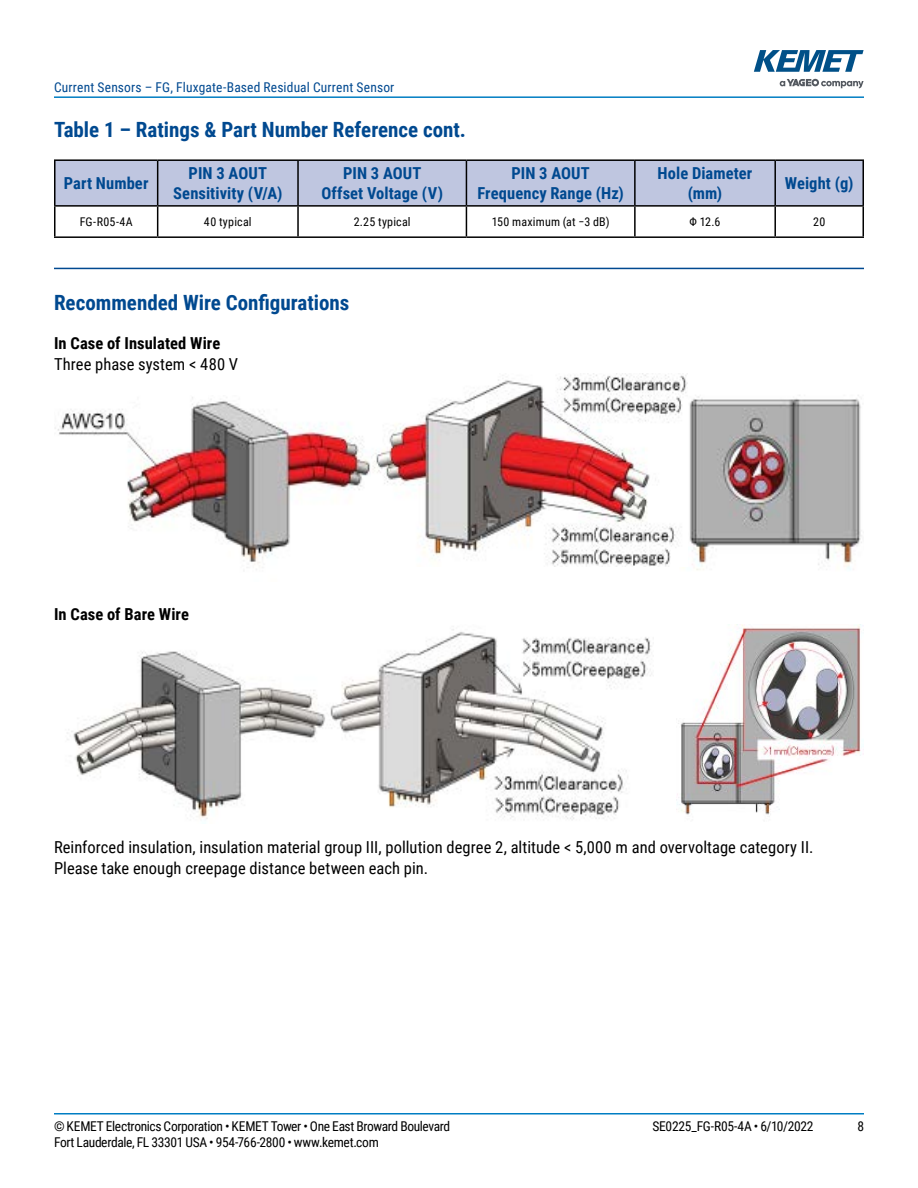
<style>
.page{position:relative;width:918px;height:1188px;background:#fff}
.page>*{position:absolute;margin:0;border:0;box-sizing:border-box;transform-origin:0 0}
.t1{font:700 21px "Roboto Condensed";color:#004990}
.t2{font:16.5px/21px "Roboto Condensed";letter-spacing:.005em;color:#000}
.t3{font:700 16.5px/19.5px "Roboto Condensed";letter-spacing:.005em;color:#004990;text-align:center}
.t4{font:700 16.5px "Roboto Condensed";letter-spacing:.005em;color:#000}
.t5{font:13.5px "Roboto Condensed";letter-spacing:-.025em;color:#000}
.t6{font:13.5px "Roboto Condensed";letter-spacing:.015em;color:#004990}
.t7{font:12px "Roboto Condensed";letter-spacing:.015em;color:#000}
</style>
<div class="page">
<hr style="left:54px;top:1113px;width:810px;height:2px;background:#007dc3">
<hr style="left:54px;top:96px;width:810px;height:2px;background:#007dc3">
<svg style="left:780px;top:79px;width:84px;height:9px"></svg>
<svg style="left:754px;top:50px;width:110px;height:22px"></svg>
<hr style="left:54px;top:268px;width:810px;height:1px;background:#004990">
<hr style="left:862px;top:161px;width:2px;height:44px;background:#000">
<svg style="left:56px;top:161px;width:807px;height:75px"></svg>
<hr style="left:634px;top:207px;width:2px;height:29px;background:#000">
<hr style="left:774px;top:207px;width:2px;height:29px;background:#000">
<hr style="left:862px;top:207px;width:2px;height:29px;background:#000">
<hr style="left:54px;top:159px;width:104px;height:2px;background:#000">
<hr style="left:54px;top:161px;width:2px;height:44px;background:#000">
<hr style="left:158px;top:159px;width:140px;height:2px;background:#000">
<hr style="left:298px;top:159px;width:168px;height:2px;background:#000">
<hr style="left:466px;top:159px;width:169px;height:2px;background:#000">
<hr style="left:635px;top:159px;width:140px;height:2px;background:#000">
<hr style="left:775px;top:159px;width:89px;height:2px;background:#000">
<hr style="left:54px;top:207px;width:2px;height:29px;background:#000">
<hr style="left:54px;top:236px;width:104px;height:2px;background:#000">
<hr style="left:158px;top:236px;width:140px;height:2px;background:#000">
<hr style="left:298px;top:236px;width:168px;height:2px;background:#000">
<hr style="left:466px;top:236px;width:169px;height:2px;background:#000">
<hr style="left:635px;top:236px;width:140px;height:2px;background:#000">
<hr style="left:775px;top:236px;width:89px;height:2px;background:#000">
<hr style="left:54px;top:205px;width:104px;height:2px;background:#000">
<hr style="left:158px;top:205px;width:140px;height:2px;background:#000">
<hr style="left:298px;top:205px;width:168px;height:2px;background:#000">
<hr style="left:466px;top:205px;width:169px;height:2px;background:#000">
<hr style="left:635px;top:205px;width:140px;height:2px;background:#000">
<hr style="left:775px;top:205px;width:89px;height:2px;background:#000">
<img style="left:689px;top:395px;width:173px;height:175px">
<img style="left:55px;top:397px;width:317px;height:173px">
<img style="left:372px;top:374px;width:316px;height:192px">
<svg style="left:121px;top:397px;width:16px;height:4px"></svg>
<svg style="left:195px;top:397px;width:14px;height:3px"></svg>
<img style="left:67px;top:629px;width:585px;height:191px">
<img style="left:676px;top:625px;width:188px;height:190px">
<p class="t6" style="left:54px;top:78px;width:342px">Current Sensors – FG, Fluxgate-Based Residual Current Sensor</p>
<p class="t1" style="left:54px;top:115px;width:414px">Table 1 – Ratings &amp; Part Number Reference cont.</p>
<p class="t3" style="left:64px;top:173px;width:86px">Part Number</p>
<p class="t3" style="left:173px;top:163px;width:111px">PIN 3 AOUT<br>Sensitivity (V/A)</p>
<p class="t3" style="left:321px;top:163px;width:123px">PIN 3 AOUT<br>Offset Voltage (V)</p>
<p class="t3" style="left:478px;top:163px;width:148px">PIN 3 AOUT<br>Frequency Range (Hz)</p>
<p class="t3" style="left:658px;top:163px;width:96px">Hole Diameter (mm)</p>
<p class="t3" style="left:785px;top:173px;width:70px">Weight (g)</p>
<p class="t7" style="left:80px;top:213px;width:55px">FG-R05-4A</p>
<p class="t7" style="left:204px;top:213px;width:49px">40 typical</p>
<p class="t7" style="left:354px;top:213px;width:59px">2.25 typical</p>
<p class="t7" style="left:492px;top:213px;width:119px">150 maximum (at −3 dB)</p>
<p class="t7" style="left:690px;top:213px;width:33px">Φ 12.6</p>
<p class="t7" style="left:813px;top:213px;width:14px">20</p>
<p class="t1" style="left:54px;top:288px;width:297px">Recommended Wire Configurations</p>
<p class="t4" style="left:54px;top:331px;width:168px">In Case of Insulated Wire</p>
<p class="t2" style="left:54px;top:353px;width:186px">Three phase system &lt; 480 V</p>
<p class="t4" style="left:54px;top:603px;width:137px">In Case of Bare Wire</p>
<p class="t2" style="left:54px;top:836px;width:761px">Reinforced insulation, insulation material group III, pollution degree 2, altitude &lt; 5,000 m and overvoltage category II.<br>Please take enough creepage distance between each pin.</p>
<p class="t5" style="left:54px;top:1116px;width:398px">© KEMET Electronics Corporation • KEMET Tower • One East Broward Boulevard</p>
<p class="t5" style="left:653px;top:1116px;width:163px">SE0225_FG-R05-4A • 6/10/2022</p>
<p class="t5" style="left:857px;top:1116px;width:8px">8</p>
<p class="t5" style="left:54px;top:1133px;width:326px">Fort Lauderdale, FL 33301 USA • 954-766-2800 • www.kemet.com</p>
</div>
